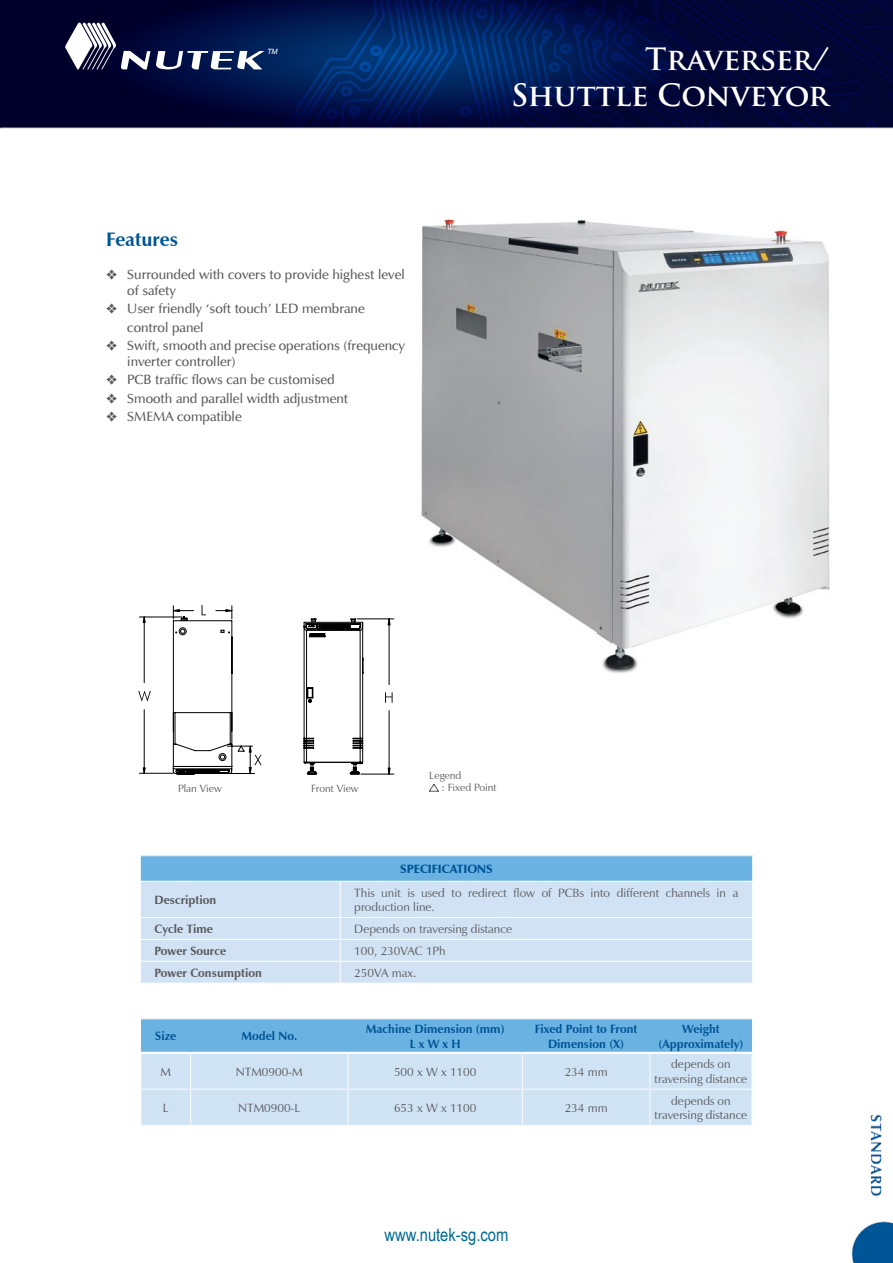
<style>
.page{position:relative;width:893px;height:1263px;background:#fff}
.page>*{position:absolute;margin:0;border:0;box-sizing:border-box;transform-origin:0 0}
.t1{font:700 30px/36px "Trajan Pro";color:#fff;text-align:right}
.t2{font:700 19.5px "Zapf Humanist 601 BT";color:#005496}
.t3{font:18px "Arial Narrow";color:#006892}
.t4{font:600 13.5px/16.2px "Zapf Humanist 601 BT";color:#58595b}
.t5{font:12px/14.4px "Zapf Humanist 601 BT";color:#58595b;text-align:center}
.t6{font:700 12px/14.4px "Zapf Humanist 601 BT";color:#005496;text-align:center}
.t7{font:700 12px "Zapf Humanist 601 BT";color:#58595b}
.t8{font:900 12px "Zapf Humanist 601 BT";color:#005496}
.t9{font:10.5px "Zapf Humanist 601 BT";color:#58595b}
.t10{font:italic 7.35px "Arial";color:#fff}
</style>
<div class="page">
<img style="left:0;top:0;width:893px;height:1263px">
<svg style="left:65px;top:23px;width:200px;height:47px"></svg>
<img style="left:400px;top:197px;width:437px;height:494px">
<div style="left:140px;top:856px;width:613px;height:25px;background:#6ab2e2"></div>
<div style="left:141px;top:882px;width:611px;height:101px;background:#d1e2f4"></div>
<hr style="left:140px;top:855px;width:200px;height:1px;background:#fff">
<svg style="left:140px;top:856px;width:1px;height:25px"></svg>
<hr style="left:340px;top:855px;width:413px;height:1px;background:#fff">
<svg style="left:752px;top:856px;width:1px;height:25px"></svg>
<hr style="left:140px;top:881px;width:200px;height:1px;background:#fff">
<hr style="left:140px;top:882px;width:1px;height:35px;background:#fff">
<hr style="left:340px;top:881px;width:413px;height:1px;background:#fff">
<hr style="left:340px;top:882px;width:1px;height:35px;background:#fff">
<hr style="left:752px;top:882px;width:1px;height:35px;background:#fff">
<hr style="left:140px;top:917px;width:200px;height:1px;background:#fff">
<hr style="left:340px;top:917px;width:413px;height:1px;background:#fff">
<hr style="left:140px;top:939px;width:200px;height:1px;background:#fff">
<hr style="left:340px;top:939px;width:413px;height:1px;background:#fff">
<hr style="left:140px;top:961px;width:200px;height:1px;background:#fff">
<svg style="left:140px;top:918px;width:1px;height:65px"></svg>
<hr style="left:140px;top:983px;width:200px;height:1px;background:#fff">
<hr style="left:340px;top:961px;width:413px;height:1px;background:#fff">
<svg style="left:340px;top:918px;width:1px;height:65px"></svg>
<svg style="left:752px;top:918px;width:1px;height:65px"></svg>
<hr style="left:340px;top:983px;width:413px;height:1px;background:#fff">
<svg style="left:141px;top:1019px;width:611px;height:106px;background:#b0d3ef"></svg>
<hr style="left:141px;top:1018px;width:50px;height:1px;background:#fafbfb">
<hr style="left:191px;top:1018px;width:157px;height:1px;background:#fafbfb">
<hr style="left:348px;top:1018px;width:174px;height:1px;background:#fafbfb">
<hr style="left:522px;top:1018px;width:128px;height:1px;background:#fafbfb">
<hr style="left:650px;top:1018px;width:102px;height:1px;background:#fafbfb">
<hr style="left:141px;top:1054px;width:1px;height:35px;background:#fafbfb">
<hr style="left:190px;top:1054px;width:1px;height:35px;background:#fafbfb">
<hr style="left:348px;top:1054px;width:1px;height:35px;background:#fafbfb">
<hr style="left:522px;top:1054px;width:1px;height:35px;background:#fafbfb">
<hr style="left:650px;top:1054px;width:1px;height:35px;background:#fafbfb">
<hr style="left:752px;top:1054px;width:1px;height:35px;background:#fafbfb">
<hr style="left:141px;top:1125px;width:50px;height:1px;background:#fafbfb">
<hr style="left:191px;top:1125px;width:157px;height:1px;background:#fafbfb">
<hr style="left:348px;top:1125px;width:174px;height:1px;background:#fafbfb">
<hr style="left:522px;top:1125px;width:128px;height:1px;background:#fafbfb">
<hr style="left:650px;top:1125px;width:102px;height:1px;background:#fafbfb">
<hr style="left:141px;top:1089px;width:50px;height:1px;background:#fafbfb">
<hr style="left:141px;top:1089px;width:1px;height:36px;background:#fafbfb">
<hr style="left:191px;top:1089px;width:157px;height:1px;background:#fafbfb">
<hr style="left:190px;top:1089px;width:1px;height:36px;background:#fafbfb">
<hr style="left:348px;top:1089px;width:174px;height:1px;background:#fafbfb">
<hr style="left:348px;top:1089px;width:1px;height:36px;background:#fafbfb">
<hr style="left:522px;top:1089px;width:128px;height:1px;background:#fafbfb">
<hr style="left:522px;top:1089px;width:1px;height:36px;background:#fafbfb">
<hr style="left:650px;top:1089px;width:102px;height:1px;background:#fafbfb">
<hr style="left:650px;top:1089px;width:1px;height:36px;background:#fafbfb">
<hr style="left:752px;top:1089px;width:1px;height:36px;background:#fafbfb">
<hr style="left:141px;top:1052px;width:50px;height:2px;background:#fafbfb">
<hr style="left:191px;top:1052px;width:157px;height:2px;background:#fafbfb">
<hr style="left:348px;top:1052px;width:174px;height:2px;background:#fafbfb">
<hr style="left:522px;top:1052px;width:128px;height:2px;background:#fafbfb">
<hr style="left:650px;top:1052px;width:102px;height:2px;background:#fafbfb">
<svg style="left:429px;top:784px;width:10px;height:8px"></svg>
<hr style="left:357px;top:619px;width:37px;height:1px;background:#000">
<hr style="left:361px;top:774px;width:33px;height:1px;background:#000">
<hr style="left:389px;top:619px;width:1px;height:66px;background:#000">
<hr style="left:389px;top:711px;width:1px;height:63px;background:#000">
<svg style="left:385px;top:692px;width:8px;height:11px"></svg>
<svg style="left:304px;top:619px;width:59px;height:155px"></svg>
<svg style="left:143px;top:767px;width:3px;height:6px"></svg>
<hr style="left:139px;top:773px;width:35px;height:1px;background:#000">
<hr style="left:139px;top:617px;width:43px;height:1px;background:#000">
<hr style="left:144px;top:709px;width:1px;height:64px;background:#000">
<hr style="left:144px;top:617px;width:1px;height:66px;background:#000">
<svg style="left:138px;top:690px;width:13px;height:12px"></svg>
<svg style="left:173px;top:605px;width:89px;height:169px"></svg>
<h2 class="t2" style="left:106px;top:227px;width:74px">Features</h2>
<p class="t10" style="left:267px;top:46px;width:12px">TM</p>
<p class="t4" style="left:127px;top:266px;width:279px;text-indent:-21px">❖ Surrounded with covers to provide highest level of safety</p>
<p class="t4" style="left:127px;top:299px;width:239px;line-height:18.3px;text-indent:-21px">❖ User friendly ‘soft touch’ LED membrane control panel</p>
<p class="t4" style="left:127px;top:337px;width:279px;text-indent:-21px">❖ Swift, smooth and precise operations (frequency inverter controller)</p>
<p class="t4" style="left:106px;top:372px;width:230px">❖ PCB traffic flows can be customised</p>
<p class="t4" style="left:106px;top:390px;width:244px">❖ Smooth and parallel width adjustment</p>
<p class="t4" style="left:106px;top:408px;width:137px">❖ SMEMA compatible</p>
<h1 class="t1" style="left:511px;top:41px;width:320px">Traverser/<br>Shuttle Conveyor</h1>
<p class="t9" style="left:178px;top:782px;width:45px">Plan View</p>
<p class="t9" style="left:429px;top:769px;width:34px">Legend</p>
<p class="t9" style="left:311px;top:782px;width:49px">Front View</p>
<p class="t9" style="left:441px;top:781px;width:57px">: Fixed Point</p>
<p class="t8" style="left:400px;top:861px;width:94px">SPECIFICATIONS</p>
<p class="t7" style="left:154px;top:892px;width:63px">Description</p>
<p class="t5" style="left:354px;top:885px;width:386px;text-align:left">This unit is used to redirect flow of PCBs into different channels in a production line.</p>
<p class="t7" style="left:154px;top:921px;width:60px">Cycle Time</p>
<p class="t5" style="left:354px;top:922px;width:159px">Depends on traversing distance</p>
<p class="t7" style="left:154px;top:943px;width:73px">Power Source</p>
<p class="t5" style="left:354px;top:943px;width:93px">100, 230VAC 1Ph</p>
<p class="t7" style="left:154px;top:965px;width:109px">Power Consumption</p>
<p class="t5" style="left:354px;top:965px;width:64px">250VA max.</p>
<p class="t6" style="left:155px;top:1029px;width:23px">Size</p>
<p class="t6" style="left:241px;top:1029px;width:57px">Model No.</p>
<p class="t6" style="left:366px;top:1022px;width:140px">Machine Dimension (mm)<br>L x W x H</p>
<p class="t6" style="left:535px;top:1022px;width:104px">Fixed Point to Front<br>Dimension (X)</p>
<p class="t6" style="left:659px;top:1022px;width:86px">Weight (Approximately)</p>
<p class="t5" style="left:161px;top:1064px;width:12px">M</p>
<p class="t5" style="left:236px;top:1064px;width:68px">NTM0900-M</p>
<p class="t5" style="left:394px;top:1064px;width:84px">500 x W x 1100</p>
<p class="t5" style="left:565px;top:1064px;width:44px">234 mm</p>
<p class="t5" style="left:655px;top:1057px;width:94px">depends on traversing distance</p>
<p class="t5" style="left:163px;top:1100px;width:7px">L</p>
<p class="t5" style="left:238px;top:1100px;width:64px">NTM0900-L</p>
<p class="t5" style="left:394px;top:1100px;width:84px">653 x W x 1100</p>
<p class="t5" style="left:565px;top:1100px;width:44px">234 mm</p>
<p class="t5" style="left:655px;top:1093px;width:94px">depends on traversing distance</p>
<h3 class="t3" style="left:385px;top:1221px;width:125px">www.nutek-sg.com</h3>
</div>
